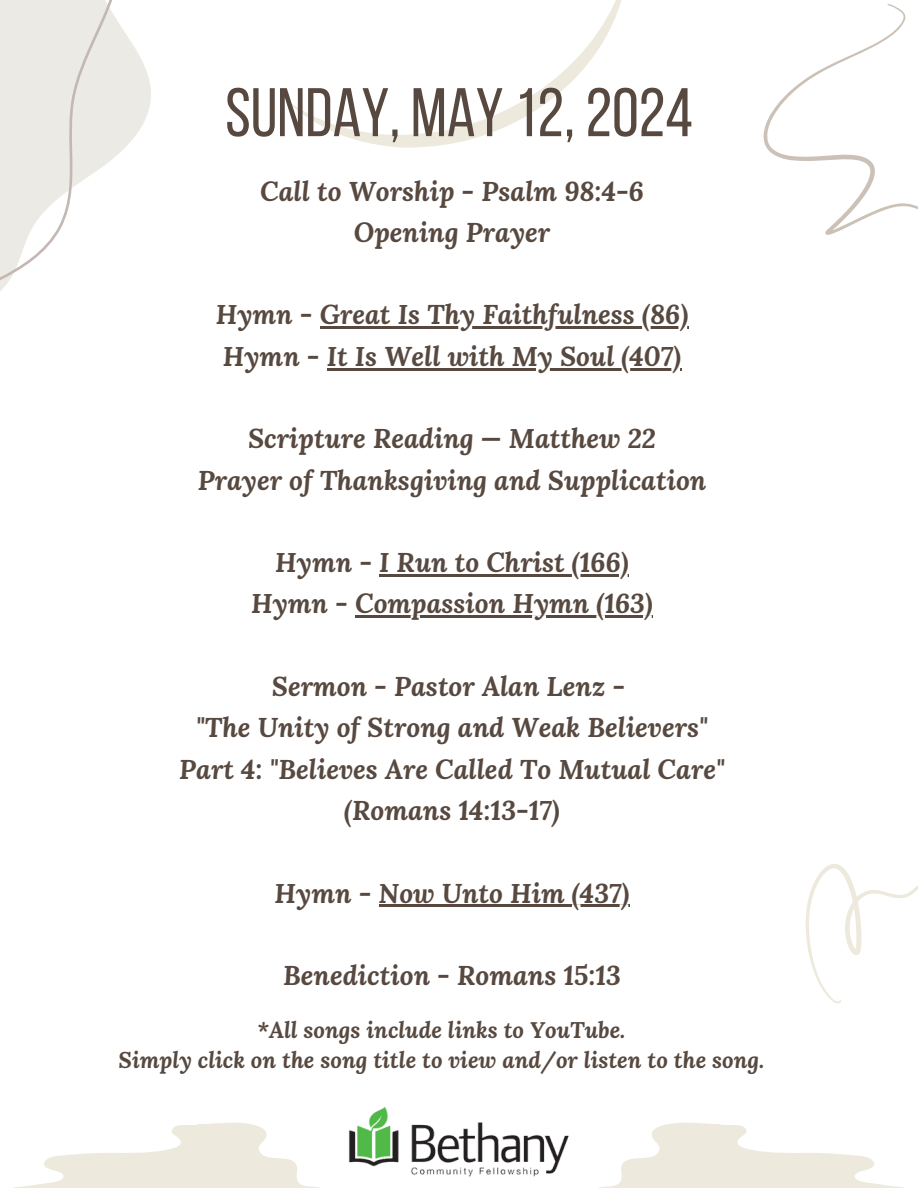
<style>
.page{position:relative;width:918px;height:1188px;background:#fff}
.page>*{position:absolute;margin:0;border:0;box-sizing:border-box;transform-origin:0 0}
.t1{font:68.55px "Bebas Neue";color:#574940}
.t2{font:italic 700 27px/41.7px "Lora";color:#574940;text-align:center}
.t3{font:italic 700 22.5px "Lora";color:#574940}
</style>
<div class="page">
<svg style="left:291px;top:0;width:330px;height:148px"></svg>
<svg style="left:763px;top:4px;width:155px;height:231px"></svg>
<svg style="left:806px;top:864px;width:112px;height:140px"></svg>
<svg style="left:13px;top:1122px;width:307px;height:66px"></svg>
<img style="left:349px;top:1107px;width:220px;height:70px">
<hr style="left:320px;top:327px;width:368px;height:2px;background:#574940">
<hr style="left:327px;top:368px;width:354px;height:2px;background:#574940">
<hr style="left:379px;top:574px;width:250px;height:2px;background:#574940">
<hr style="left:355px;top:616px;width:298px;height:2px;background:#574940">
<hr style="left:379px;top:905px;width:251px;height:2px;background:#574940">
<svg style="left:598px;top:1122px;width:307px;height:66px"></svg>
<svg style="left:0;top:0;width:151px;height:291px;fill:#eceae4"></svg>
<p class="t1" style="left:225px;top:85px;width:469px">SUNDAY, MAY 12, 2024</p>
<p class="t2" style="left:260px;top:169px;width:385px">Call to Worship - Psalm 98:4-6<br>Opening Prayer</p>
<h1 class="t2" style="left:216px;top:293px;width:474px">Hymn - Great Is Thy Faithfulness (86)</h1>
<h2 class="t2" style="left:223px;top:335px;width:460px">Hymn - It Is Well with My Soul (407)</h2>
<h2 class="t2" style="left:198px;top:417px;width:510px">Scripture Reading — Matthew 22<br>Prayer of Thanksgiving and Supplication</h2>
<h2 class="t2" style="left:275px;top:541px;width:355px">Hymn - I Run to Christ (166)</h2>
<h2 class="t2" style="left:251px;top:582px;width:403px">Hymn - Compassion Hymn (163)</h2>
<h2 class="t2" style="left:196px;top:664px;width:513px">Sermon - Pastor Alan Lenz -<br>"The Unity of Strong and Weak Believers"</h2>
<h2 class="t2" style="left:179px;top:748px;width:547px">Part 4: "Believes Are Called To Mutual Care" (Romans 14:13-17)</h2>
<h2 class="t2" style="left:275px;top:871px;width:356px">Hymn - Now Unto Him (437)</h2>
<h2 class="t2" style="left:283px;top:954px;width:339px">Benediction - Romans 15:13</h2>
<h2 class="t3" style="left:258px;top:1015px;width:369px">*All songs include links to YouTube.</h2>
<p class="t3" style="left:119px;top:1045px;width:647px">Simply click on the song title to view and/or listen to the song.</p>
</div>
